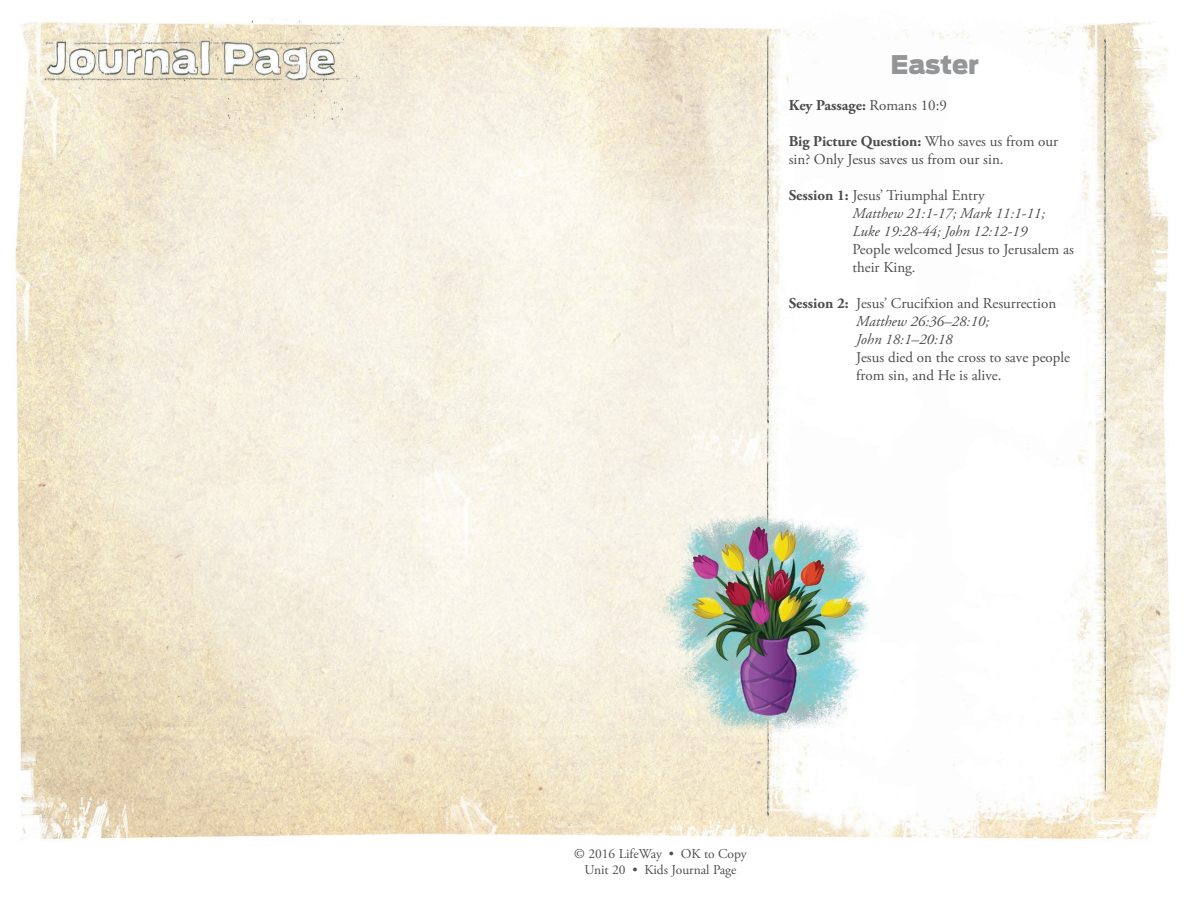
<style>
.page{position:relative;width:1188px;height:918px;background:#fff}
.page>*{position:absolute;margin:0;border:0;box-sizing:border-box;transform-origin:0 0}
.t1{font:900 25.5px "Antenna";letter-spacing:-.01em;color:#7a7c7f}
.t2{font:15px/18px "Adobe Garamond Pro";color:#231f20}
.t3{font:italic 15px/18px "Adobe Garamond Pro";color:#231f20}
.t4{font:700 15px "Adobe Garamond Pro";color:#231f20}
.t5{font:13.5px/16.2px "Adobe Garamond Pro";color:#231f20;text-align:center}
.s1{font-weight:400}
.s2{font-weight:700}
.s3{font-weight:700;font-style:normal}
.s4{font-style:normal}
</style>
<div class="page">
<img style="left:15px;top:19px;width:1156px;height:822px">
<h1 class="t1" style="left:891px;top:50px;width:90px">Easter</h1>
<p class="t4" style="left:789px;top:97px;width:160px">Key Passage: <span class="s1">Romans 10:9</span></p>
<p class="t2" style="left:789px;top:133px;width:271px"><span class="s2">Big Picture Question:</span> Who saves us from our sin? Only Jesus saves us from our sin.</p>
<p class="t3" style="left:853px;top:187px;width:194px;text-indent:-64px"><span class="s3">Session 1:</span> <span class="s4">Jesus’ Triumphal Entry<br></span>Matthew 21:1-17; Mark 11:1-11;<br>Luke 19:28-44; John 12:12-19</p>
<p class="t2" style="left:853px;top:241px;width:223px">People welcomed Jesus to Jerusalem as their King.</p>
<p class="t3" style="left:856px;top:295px;width:201px;text-indent:-68px"><span class="s3">Session 2:</span> <span class="s4">Jesus’ Crucifxion and Resurrection<br></span>Matthew 26:36–28:10;<br>John 18:1–20:18</p>
<p class="t2" style="left:856px;top:349px;width:215px">Jesus died on the cross to save people from sin, and He is alive.</p>
<p class="t5" style="left:574px;top:846px;width:174px">© 2016 LifeWay • OK to Copy<br>Unit 20 • Kids Journal Page</p>
</div>
